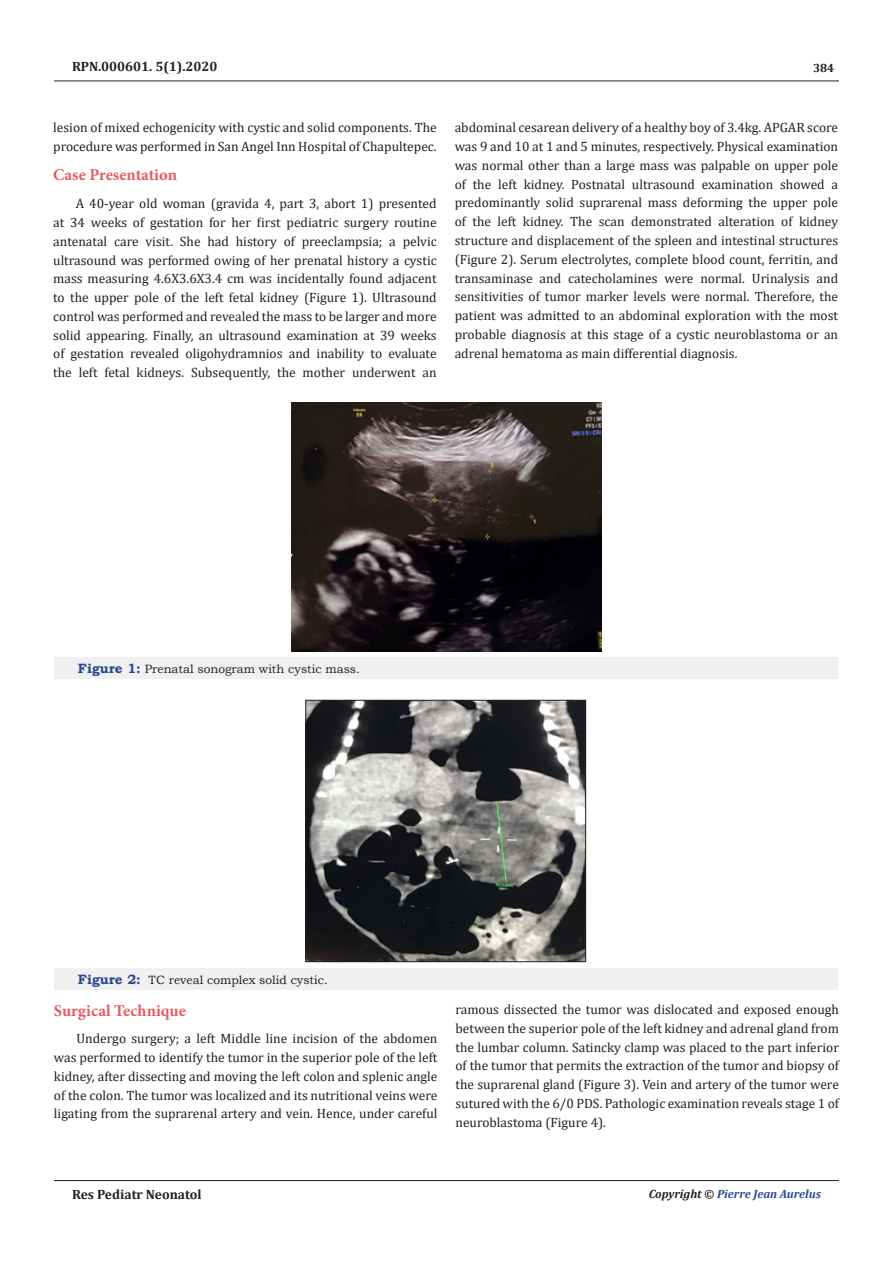
<style>
.page{position:relative;width:893px;height:1263px;background:#fff}
.page>*{position:absolute;margin:0;border:0;box-sizing:border-box;transform-origin:0 0}
.t1{font:700 16.5px "Minion Pro";color:#e65960}
.t2{font:13.5px/18.8px "Cambria";color:#231f20;text-align:justify}
.t3{font:700 13.5px "Cambria";color:#231f20}
.t4{font:12px "Bookman Old Style";color:#231f20}
.t5{font:italic 700 12px "Cambria";color:#2a4791}
.t6{font:700 12px "Cambria";color:#231f20}
.s1{font-weight:700;font-size:13.5px;color:#2a4791}
.s2{color:#231f20}
</style>
<div class="page">
<hr style="left:54px;top:81px;width:785px;height:1px;background:#231f20">
<hr style="left:54px;top:1180px;width:785px;height:1px;background:#231f20">
<div style="left:54px;top:657px;width:783px;height:22px;background:#f0f0f0"></div>
<img style="left:291px;top:403px;width:310px;height:248px">
<div style="left:54px;top:968px;width:783px;height:21px;background:#f0f0f0"></div>
<img style="left:308px;top:702px;width:276px;height:258px">
<div style="left:306px;top:700px;width:280px;height:262px;border:1px solid #231f20"></div>
<p class="t3" style="left:72px;top:56px;width:147px">RPN.000601. 5(1).2020</p>
<p class="t6" style="left:813px;top:60px;width:23px">384</p>
<p class="t2" style="left:53px;top:118px;width:385px">lesion of mixed echogenicity with cystic and solid components. The procedure was performed in San Angel Inn Hospital of Chapultepec.</p>
<p class="t1" style="left:53px;top:164px;width:125px">Case Presentation</p>
<p class="t2" style="left:53px;top:194px;width:385px;text-indent:22px">A 40-year old woman (gravida 4, part 3, abort 1) presented at 34 weeks of gestation for her first pediatric surgery routine antenatal care visit. She had history of preeclampsia; a pelvic ultrasound was performed owing of her prenatal history a cystic mass measuring 4.6X3.6X3.4 cm was incidentally found adjacent to the upper pole of the left fetal kidney (Figure 1). Ultrasound control was performed and revealed the mass to be larger and more solid appearing. Finally, an ultrasound examination at 39 weeks of gestation revealed oligohydramnios and inability to evaluate the left fetal kidneys. Subsequently, the mother underwent an</p>
<p class="t2" style="left:455px;top:118px;width:385px">abdominal cesarean delivery of a healthy boy of 3.4kg. APGAR score was 9 and 10 at 1 and 5 minutes, respectively. Physical examination was normal other than a large mass was palpable on upper pole of the left kidney. Postnatal ultrasound examination showed a predominantly solid suprarenal mass deforming the upper pole of the left kidney. The scan demonstrated alteration of kidney structure and displacement of the spleen and intestinal structures (Figure 2). Serum electrolytes, complete blood count, ferritin, and transaminase and catecholamines were normal. Urinalysis and sensitivities of tumor marker levels were normal. Therefore, the patient was admitted to an abdominal exploration with the most probable diagnosis at this stage of a cystic neuroblastoma or an adrenal hematoma as main differential diagnosis.</p>
<p class="t4" style="left:78px;top:661px;width:284px"><span class="s1">Figure 1:</span> Prenatal sonogram with cystic mass.</p>
<p class="t4" style="left:78px;top:972px;width:251px"><span class="s1">Figure 2:</span> TC reveal complex solid cystic.</p>
<p class="t1" style="left:54px;top:999px;width:134px">Surgical Technique</p>
<p class="t2" style="left:54px;top:1029px;width:385px;text-indent:22px">Undergo surgery; a left Middle line incision of the abdomen was performed to identify the tumor in the superior pole of the left kidney, after dissecting and moving the left colon and splenic angle of the colon. The tumor was localized and its nutritional veins were ligating from the suprarenal artery and vein. Hence, under careful</p>
<p class="t2" style="left:455px;top:1000px;width:385px">ramous dissected the tumor was dislocated and exposed enough between the superior pole of the left kidney and adrenal gland from the lumbar column. Satincky clamp was placed to the part inferior of the tumor that permits the extraction of the tumor and biopsy of the suprarenal gland (Figure 3). Vein and artery of the tumor were sutured with the 6/0 PDS. Pathologic examination reveals stage 1 of neuroblastoma (Figure 4).</p>
<p class="t3" style="left:72px;top:1185px;width:131px">Res Pediatr Neonatol</p>
<p class="t5" style="left:649px;top:1185px;width:174px"><span class="s2">Copyright ©</span> Pierre Jean Aurelus</p>
</div>
